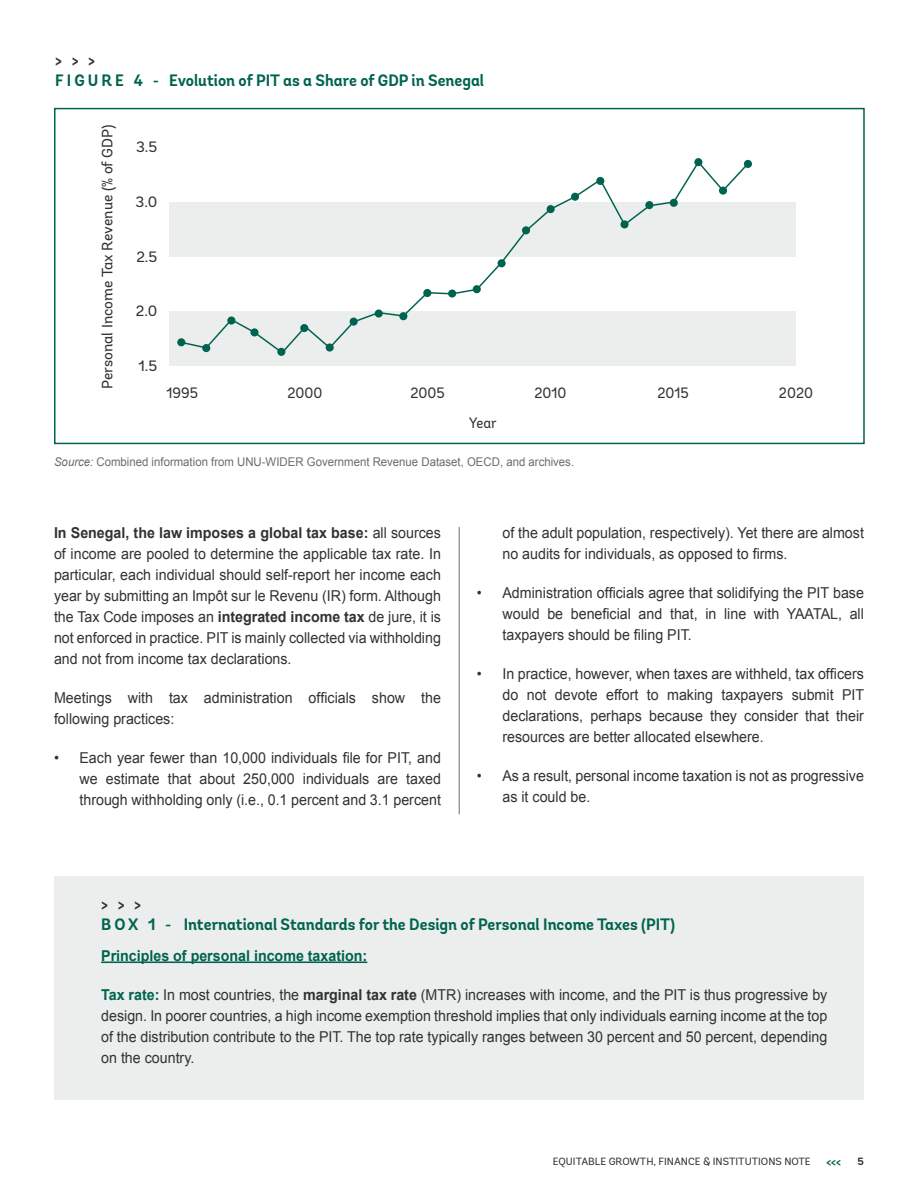
<style>
.page{position:relative;width:918px;height:1188px;background:#fff}
.page>*{position:absolute;margin:0;border:0;box-sizing:border-box;transform-origin:0 0}
.t1{font:700 16.5px "Andes";color:#00634f;scale:.95 1}
.t2{font:700 16.5px "Andes";color:#313234;scale:.95 1}
.t3{font:15px/21px "Arial";color:#313234;text-align:justify;scale:.95 1}
.t4{font:15px "Andes";color:#313234}
.t5{font:700 15px "Arial";color:#00634f;scale:.95 1}
.t6{font:15px "Andes";color:#313234;scale:.94 1}
.t7{font:12px "Arial";color:#696d71;scale:.95 1}
.t8{font:700 12px "Andes";color:#00634f;scale:.95 1}
.t9{font:10.5px "Andes";color:#313234}
.t10{font:700 10.5px "Andes";color:#313234}
.s1{font-style:italic}
.s2{font-weight:700}
.s3{font-weight:700;color:#00634f}
</style>
<div class="page">
<hr style="left:459px;top:527px;width:1px;height:287px;background:#696d71">
<div style="left:169px;top:311px;width:627px;height:55px;background:#ebeeec"></div>
<div style="left:169px;top:202px;width:627px;height:55px;background:#ebeeec"></div>
<div style="left:177px;top:338px;width:8px;height:8px;background:#00634f;border-radius:50%"></div>
<svg style="left:180px;top:160px;width:570px;height:195px"></svg>
<div style="left:54px;top:108px;width:811px;height:336px;border:2px solid #00634f"></div>
<div style="left:54px;top:876px;width:810px;height:223px;background:#ebeeec"></div>
<hr style="left:101px;top:961px;width:266px;height:2px;background:#00634f">
<p class="t2" style="left:55px;top:50px;width:43px">&gt; &gt; &gt;</p>
<p class="t1" style="left:55px;top:70px;width:453px">F I G U R E 4 - Evolution of PIT as a Share of GDP in Senegal</p>
<p class="t4" style="left:98px;top:389px;width:266px;rotate:-90deg">Personal Income Tax Revenue (% of GDP)</p>
<p class="t6" style="left:166px;top:384px;width:35px">1995</p>
<p class="t6" style="left:287px;top:384px;width:39px">2000</p>
<p class="t6" style="left:411px;top:384px;width:38px">2005</p>
<p class="t6" style="left:534px;top:384px;width:36px">2010</p>
<p class="t6" style="left:658px;top:384px;width:35px">2015</p>
<p class="t6" style="left:779px;top:384px;width:38px">2020</p>
<p class="t4" style="left:136px;top:138px;width:23px">3.5</p>
<p class="t4" style="left:136px;top:192px;width:23px">3.0</p>
<p class="t4" style="left:136px;top:247px;width:22px">2.5</p>
<p class="t4" style="left:136px;top:302px;width:23px">2.0</p>
<p class="t4" style="left:138px;top:357px;width:20px">1.5</p>
<p class="t6" style="left:469px;top:413px;width:31px">Year</p>
<p class="t7" style="left:54px;top:454px;width:549px"><span class="s1">Source:</span> Combined information from UNU-WIDER Government Revenue Dataset, OECD, and archives.</p>
<p class="t3" style="left:54px;top:522px;width:409px"><span class="s2">In Senegal, the law imposes a global tax base:</span> all sources of income are pooled to determine the applicable tax rate. In particular, each individual should self-report her income each year by submitting an Impôt sur le Revenu (IR) form. Although the Tax Code imposes an <span class="s2">integrated income tax</span> de jure, it is not enforced in practice. PIT is mainly collected via withholding and not from income tax declarations.</p>
<p class="t3" style="left:54px;top:687px;width:409px">Meetings with tax administration officials show the following practices:</p>
<p class="t3" style="left:79px;top:747px;width:382px;text-indent:-25px">• Each year fewer than 10,000 individuals file for PIT, and we estimate that about 250,000 individuals are taxed through withholding only (i.e., 0.1 percent and 3.1 percent</p>
<p class="t3" style="left:502px;top:522px;width:382px">of the adult population, respectively). Yet there are almost no audits for individuals, as opposed to firms.</p>
<p class="t3" style="left:502px;top:582px;width:382px;text-indent:-25px">• Administration officials agree that solidifying the PIT base would be beneficial and that, in line with YAATAL, all taxpayers should be filing PIT.</p>
<p class="t3" style="left:502px;top:663px;width:382px;text-indent:-25px">• In practice, however, when taxes are withheld, tax officers do not devote effort to making taxpayers submit PIT declarations, perhaps because they consider that their resources are better allocated elsewhere.</p>
<p class="t3" style="left:502px;top:765px;width:382px;text-indent:-25px">• As a result, personal income taxation is not as progressive as it could be.</p>
<p class="t2" style="left:101px;top:894px;width:43px">&gt; &gt; &gt;</p>
<p class="t1" style="left:101px;top:914px;width:606px">B O X 1 - International Standards for the Design of Personal Income Taxes (PIT)</p>
<p class="t5" style="left:101px;top:946px;width:282px">Principles of personal income taxation:</p>
<p class="t3" style="left:101px;top:984px;width:766px"><span class="s3">Tax rate:</span> In most countries, the <span class="s2">marginal tax rate</span> (MTR) increases with income, and the PIT is thus progressive by design. In poorer countries, a high income exemption threshold implies that only individuals earning income at the top of the distribution contribute to the PIT. The top rate typically ranges between 30 percent and 50 percent, depending on the country.</p>
<p class="t9" style="left:553px;top:1155px;width:259px">EQUITABLE GROWTH, FINANCE &amp; INSTITUTIONS NOTE</p>
<p class="t8" style="left:826px;top:1154px;width:17px">&lt;&lt;&lt;</p>
<p class="t10" style="left:858px;top:1155px;width:8px">5</p>
</div>
